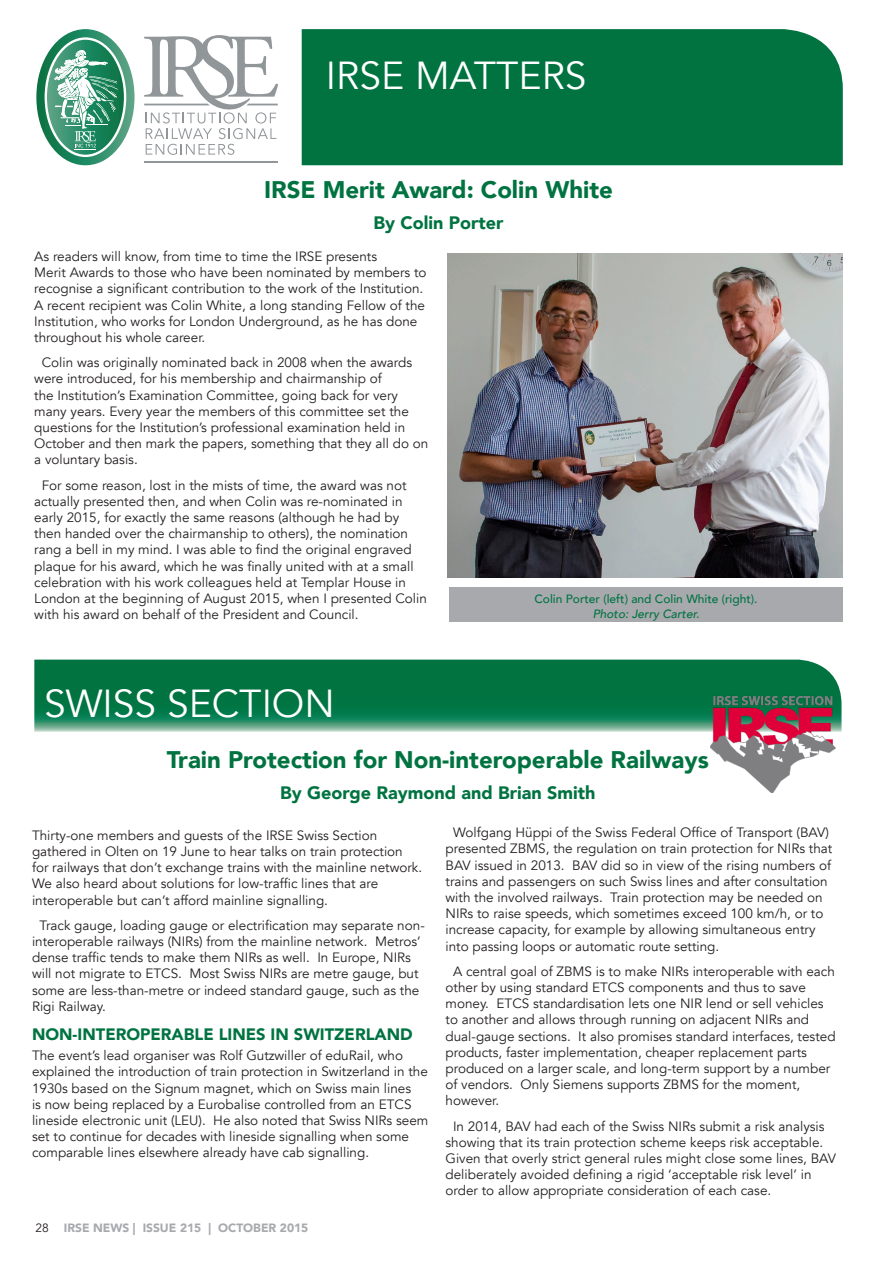
<style>
.page{position:relative;width:893px;height:1263px;background:#fff}
.page>*{position:absolute;margin:0;border:0;box-sizing:border-box;transform-origin:0 0}
.IRSE_News_Page_Banne{font:39px "Avenir";color:#fff}
.IRSE_News_Big_Headin{font:900 24px "Avenir";color:#007341}
.IRSE_News_Big_Headin-2{font:900 18px "Avenir";color:#007341}
.IRSE_News_Article_He{font:900 16.5px "Avenir";color:#007341}
.IRSE_News_Normal_Tex{font:13.5px/16.2px "Avenir";color:#231f20}
.IRSE_Caption_Style{font:500 12px "Avenir";color:#007341}
.t1{font:900 12px "Avenir";color:#a8a9ad}
.IRSE_Caption_Style-2{font:italic 500 12px "Avenir";color:#007341}
.t2{font:12px "Avenir";color:#231f20}
</style>
<div class="page">
<div style="left:302px;top:29px;width:541px;height:136px;background:#007341"></div>
<hr style="left:144px;top:161px;width:134px;height:2px;background:#919699">
<svg style="left:144px;top:35px;width:134px;height:120px"></svg>
<svg style="left:36px;top:29px;width:99px;height:136px"></svg>
<div style="left:449px;top:588px;width:393px;height:34px;background:#a8a9ad"></div>
<img style="left:447px;top:254px;width:395px;height:324px">
<svg style="left:34px;top:660px;width:807px;height:72px;background:#137e51"></svg>
<img style="left:710px;top:695px;width:126px;height:98px">
<p class="IRSE_News_Page_Banne" style="left:326px;top:53px;width:262px">IRSE MATTERS</p>
<p class="IRSE_News_Big_Headin" style="left:264px;top:169px;width:350px">IRSE Merit Award: Colin White</p>
<p class="IRSE_News_Big_Headin-2" style="left:373px;top:207px;width:131px">By Colin Porter</p>
<p class="IRSE_News_Normal_Tex" style="left:34px;top:248px;width:394px">As readers will know, from time to time the IRSE presents<br>Merit Awards to those who have been nominated by members to recognise a significant contribution to the work of the Institution.<br>A recent recipient was Colin White, a long standing Fellow of the Institution, who works for London Underground, as he has done throughout his whole career.</p>
<p class="IRSE_News_Normal_Tex" style="left:34px;top:355px;width:395px;text-indent:8px">Colin was originally nominated back in 2008 when the awards were introduced, for his membership and chairmanship of<br>the Institution’s Examination Committee, going back for very many years. Every year the members of this committee set the questions for the Institution’s professional examination held in October and then mark the papers, something that they all do on a voluntary basis.</p>
<p class="IRSE_News_Normal_Tex" style="left:34px;top:477px;width:394px;text-indent:8px">For some reason, lost in the mists of time, the award was not actually presented then, and when Colin was re-nominated in early 2015, for exactly the same reasons (although he had by then handed over the chairmanship to others), the nomination rang a bell in my mind. I was able to find the original engraved plaque for his award, which he was finally united with at a small celebration with his work colleagues held at Templar House in London at the beginning of August 2015, when I presented Colin with his award on behalf of the President and Council.</p>
<p class="IRSE_Caption_Style" style="left:534px;top:589px;width:225px">Colin Porter (left) and Colin White (right).</p>
<p class="IRSE_Caption_Style-2" style="left:593px;top:606px;width:108px">Photo: Jerry Carter.</p>
<p class="IRSE_News_Page_Banne" style="left:44px;top:680px;width:292px">SWISS SECTION</p>
<p class="IRSE_News_Big_Headin" style="left:167px;top:738px;width:544px">Train Protection for Non-interoperable Railways</p>
<p class="IRSE_News_Big_Headin-2" style="left:280px;top:777px;width:317px">By George Raymond and Brian Smith</p>
<p class="IRSE_News_Normal_Tex" style="left:32px;top:827px;width:392px">Thirty-one members and guests of the IRSE Swiss Section gathered in Olten on 19 June to hear talks on train protection for railways that don’t exchange trains with the mainline network.<br>We also heard about solutions for low-traffic lines that are interoperable but can’t afford mainline signalling.</p>
<p class="IRSE_News_Normal_Tex" style="left:32px;top:917px;width:394px;text-indent:8px">Track gauge, loading gauge or electrification may separate non&shy;interoperable railways (NIRs) from the mainline network. Metros’ dense traffic tends to make them NIRs as well. In Europe, NIRs will not migrate to ETCS. Most Swiss NIRs are metre gauge, but some are less-than-metre or indeed standard gauge, such as the Rigi Railway.</p>
<p class="IRSE_News_Article_He" style="left:32px;top:1020px;width:382px">NON-INTEROPERABLE LINES IN SWITZERLAND</p>
<p class="IRSE_News_Normal_Tex" style="left:32px;top:1047px;width:398px">The event’s lead organiser was Rolf Gutzwiller of eduRail, who explained the introduction of train protection in Switzerland in the 1930s based on the Signum magnet, which on Swiss main lines<br>is now being replaced by a Eurobalise controlled from an ETCS lineside electronic unit (LEU). He also noted that Swiss NIRs seem set to continue for decades with lineside signalling when some comparable lines elsewhere already have cab signalling.</p>
<p class="IRSE_News_Normal_Tex" style="left:446px;top:824px;width:388px;text-indent:8px">Wolfgang Hüppi of the Swiss Federal Office of Transport (BAV) presented ZBMS, the regulation on train protection for NIRs that BAV issued in 2013. BAV did so in view of the rising numbers of trains and passengers on such Swiss lines and after consultation with the involved railways. Train protection may be needed on NIRs to raise speeds, which sometimes exceed 100 km/h, or to increase capacity, for example by allowing simultaneous entry into passing loops or automatic route setting.</p>
<p class="IRSE_News_Normal_Tex" style="left:446px;top:963px;width:392px;text-indent:8px">A central goal of ZBMS is to make NIRs interoperable with each other by using standard ETCS components and thus to save money. ETCS standardisation lets one NIR lend or sell vehicles to another and allows through running on adjacent NIRs and dual-gauge sections. It also promises standard interfaces, tested products, faster implementation, cheaper replacement parts produced on a larger scale, and long-term support by a number of vendors. Only Siemens supports ZBMS for the moment, however.</p>
<p class="IRSE_News_Normal_Tex" style="left:446px;top:1118px;width:392px;text-indent:8px">In 2014, BAV had each of the Swiss NIRs submit a risk analysis showing that its train protection scheme keeps risk acceptable.<br>Given that overly strict general rules might close some lines, BAV deliberately avoided defining a rigid ‘acceptable risk level’ in order to allow appropriate consideration of each case.</p>
<p class="t2" style="left:35px;top:1221px;width:15px">28</p>
<p class="t1" style="left:64px;top:1218px;width:246px">IRSE NEWS | ISSUE 215 | OCTOBER 2015</p>
</div>
